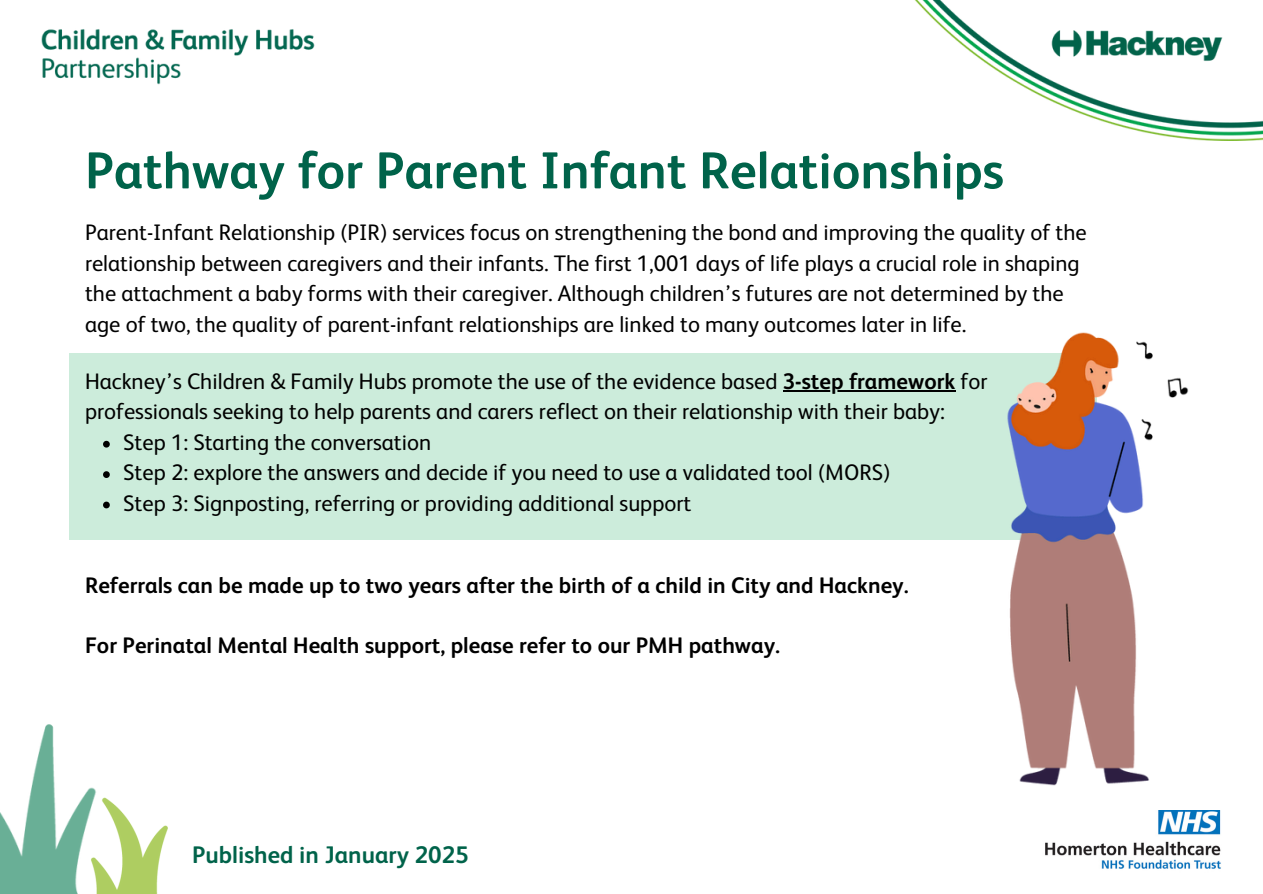
<style>
.page{position:relative;width:1263px;height:894px;background:#fff}
.page>*{position:absolute;margin:0;border:0;box-sizing:border-box;transform-origin:0 0}
.t1{font:700 52.05px "FS Albert";color:#00634a}
.t2{font:700 24px "FS Albert";color:#00634a}
.t3{font:22.5px/30.3px "FS Albert";color:#000}
.t4{font:700 22.5px "FS Albert";color:#000}
.s1{font-weight:700}
</style>
<div class="page">
<img style="left:41px;top:29px;width:274px;height:56px">
<img style="left:915px;top:0;width:348px;height:140px">
<img style="left:1045px;top:810px;width:176px;height:59px">
<div style="left:70px;top:353px;width:1027px;height:186px;background:#ccecdb"></div>
<hr style="left:783px;top:390px;width:172px;height:1px;background:#000">
<svg style="left:103px;top:440px;width:7px;height:7px"></svg>
<svg style="left:103px;top:471px;width:7px;height:7px"></svg>
<svg style="left:103px;top:501px;width:7px;height:7px"></svg>
<img style="left:0;top:724px;width:54px;height:169px">
<img style="left:36px;top:754px;width:132px;height:139px">
<img style="left:947px;top:332px;width:273px;height:492px">
<p class="t1" style="left:85px;top:141px;width:920px">Pathway for Parent Infant Relationships</p>
<p class="t3" style="left:85px;top:217px;width:1003px">Parent-Infant Relationship (PIR) services focus on strengthening the bond and improving the quality of the relationship between caregivers and their infants. The first 1,001 days of life plays a crucial role in shaping</p>
<p class="t3" style="left:85px;top:278px;width:980px">the attachment a baby forms with their caregiver. Although children’s futures are not determined by the</p>
<h1 class="t3" style="left:85px;top:308px;width:883px">age of two, the quality of parent-infant relationships are linked to many outcomes later in life.</h1>
<p class="t3" style="left:85px;top:366px;width:904px">Hackney’s Children &amp; Family Hubs promote the use of the evidence based <span class="s1">3-step framework</span> for</p>
<p class="t3" style="left:85px;top:396px;width:861px">professionals seeking to help parents and carers reflect on their relationship with their baby:</p>
<p class="t3" style="left:123px;top:427px;width:309px">Step 1: Starting the conversation</p>
<p class="t3" style="left:123px;top:457px;width:769px">Step 2: explore the answers and decide if you need to use a validated tool (MORS)</p>
<p class="t3" style="left:123px;top:487px;width:570px">Step 3: Signposting, referring or providing additional support</p>
<p class="t4" style="left:85px;top:572px;width:825px">Referrals can be made up to two years after the birth of a child in City and Hackney.</p>
<p class="t4" style="left:85px;top:632px;width:697px">For Perinatal Mental Health support, please refer to our PMH pathway.</p>
<h2 class="t2" style="left:192px;top:841px;width:278px">Published in January 2025</h2>
</div>
